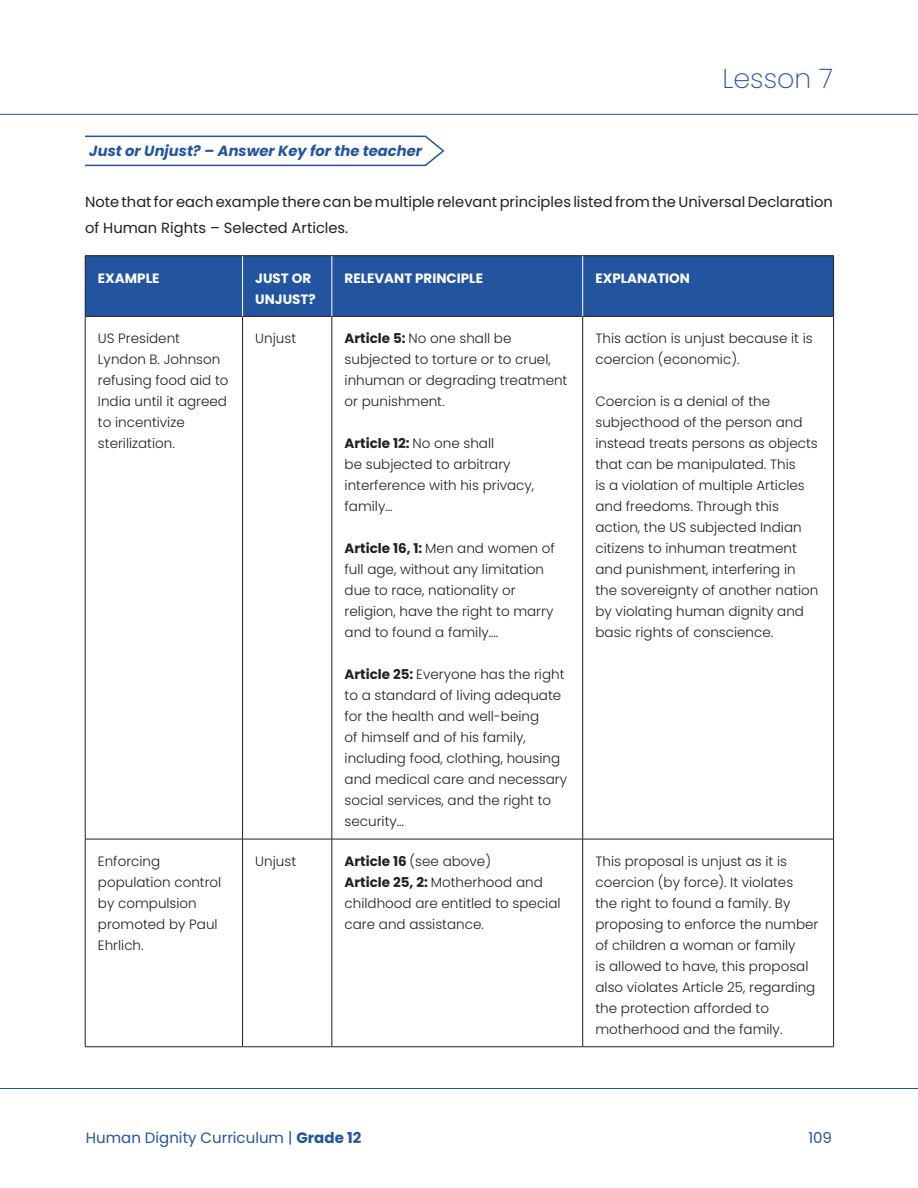
<style>
.page{position:relative;width:918px;height:1188px;background:#fff}
.page>*{position:absolute;margin:0;border:0;box-sizing:border-box;transform-origin:0 0}
.t1{font:200 27px "Poppins";color:#23549f}
.t2{font:15px "Poppins";color:#23549f}
.body{font:14.7px/25.5px "Poppins";color:#231f20}
.Answer_keys{font:italic 700 14.7px "Poppins";color:#23549f}
.t3{font:300 13.5px/21px "Poppins";color:#231f20}
.t4{font:700 13.5px/21px "Poppins";color:#fff}
.s1{font-weight:700}
</style>
<div class="page">
<hr style="left:0;top:114px;width:918px;height:1px;background:#23549f">
<hr style="left:0;top:1088px;width:918px;height:1px;background:#23549f">
<svg style="left:85px;top:135px;width:360px;height:32px"></svg>
<div style="left:86px;top:256px;width:747px;height:60px;background:#23549f"></div>
<hr style="left:85px;top:255px;width:158px;height:1px;background:#231f20">
<hr style="left:85px;top:256px;width:1px;height:60px;background:#231f20">
<hr style="left:243px;top:255px;width:89px;height:1px;background:#231f20">
<hr style="left:332px;top:255px;width:251px;height:1px;background:#231f20">
<hr style="left:583px;top:255px;width:251px;height:1px;background:#231f20">
<hr style="left:833px;top:256px;width:1px;height:60px;background:#231f20">
<hr style="left:85px;top:316px;width:158px;height:1px;background:#231f20">
<hr style="left:85px;top:317px;width:1px;height:522px;background:#231f20">
<hr style="left:243px;top:316px;width:89px;height:1px;background:#231f20">
<hr style="left:242px;top:317px;width:1px;height:522px;background:#231f20">
<hr style="left:332px;top:316px;width:251px;height:1px;background:#231f20">
<hr style="left:332px;top:317px;width:1px;height:522px;background:#231f20">
<hr style="left:583px;top:316px;width:251px;height:1px;background:#231f20">
<hr style="left:582px;top:317px;width:1px;height:522px;background:#231f20">
<hr style="left:833px;top:317px;width:1px;height:522px;background:#231f20">
<hr style="left:85px;top:839px;width:158px;height:1px;background:#231f20">
<hr style="left:85px;top:839px;width:1px;height:208px;background:#231f20">
<hr style="left:243px;top:839px;width:89px;height:1px;background:#231f20">
<hr style="left:242px;top:839px;width:1px;height:208px;background:#231f20">
<hr style="left:332px;top:839px;width:251px;height:1px;background:#231f20">
<hr style="left:332px;top:839px;width:1px;height:208px;background:#231f20">
<hr style="left:583px;top:839px;width:251px;height:1px;background:#231f20">
<hr style="left:582px;top:839px;width:1px;height:208px;background:#231f20">
<hr style="left:833px;top:839px;width:1px;height:208px;background:#231f20">
<hr style="left:85px;top:1047px;width:158px;height:1px;background:#231f20">
<hr style="left:243px;top:1047px;width:89px;height:1px;background:#231f20">
<hr style="left:332px;top:1047px;width:251px;height:1px;background:#231f20">
<hr style="left:583px;top:1047px;width:251px;height:1px;background:#231f20">
<hr style="left:242px;top:256px;width:1px;height:60px;background:#fff">
<hr style="left:332px;top:256px;width:1px;height:60px;background:#fff">
<hr style="left:582px;top:256px;width:1px;height:60px;background:#fff">
<h1 class="t1" style="left:722px;top:63px;width:112px">Lesson 7</h1>
<p class="Answer_keys" style="left:89px;top:142px;width:334px">Just or Unjust? – Answer Key for the teacher</p>
<p class="body" style="left:85px;top:189px;width:749px">Note that for each example there can be multiple relevant principles listed from the Universal Declaration of Human Rights – Selected Articles.</p>
<p class="t4" style="left:98px;top:267px;width:63px">EXAMPLE</p>
<p class="t4" style="left:255px;top:267px;width:62px">JUST OR<br>UNJUST?</p>
<p class="t4" style="left:345px;top:267px;width:140px">RELEVANT PRINCIPLE</p>
<p class="t4" style="left:595px;top:267px;width:96px">EXPLANATION</p>
<p class="t3" style="left:98px;top:328px;width:132px">US President<br>Lyndon B. Johnson refusing food aid to<br>India until it agreed to incentivize sterilization.</p>
<p class="t3" style="left:255px;top:328px;width:42px">Unjust</p>
<p class="t3" style="left:345px;top:328px;width:224px"><span class="s1">Article 5:</span> No one shall be subjected to torture or to cruel, inhuman or degrading treatment or punishment.</p>
<p class="t3" style="left:595px;top:328px;width:219px">This action is unjust because it is coercion (economic).</p>
<p class="t3" style="left:595px;top:391px;width:224px">Coercion is a denial of the subjecthood of the person and instead treats persons as objects that can be manipulated. This<br>is a violation of multiple Articles and freedoms. Through this action, the US subjected Indian citizens to inhuman treatment and punishment, interfering in the sovereignty of another nation by violating human dignity and basic rights of conscience.</p>
<p class="t3" style="left:345px;top:433px;width:191px"><span class="s1">Article 12:</span> No one shall<br>be subjected to arbitrary interference with his privacy, family…</p>
<p class="t3" style="left:345px;top:538px;width:212px"><span class="s1">Article 16, 1:</span> Men and women of full age, without any limitation due to race, nationality or religion, have the right to marry and to found a family….</p>
<p class="t3" style="left:345px;top:664px;width:224px"><span class="s1">Article 25:</span> Everyone has the right to a standard of living adequate for the health and well-being<br>of himself and of his family, including food, clothing, housing and medical care and necessary social services, and the right to security…</p>
<p class="t3" style="left:98px;top:851px;width:125px">Enforcing population control by compulsion promoted by Paul<br>Ehrlich.</p>
<p class="t3" style="left:255px;top:851px;width:42px">Unjust</p>
<p class="t3" style="left:345px;top:851px;width:148px"><span class="s1">Article 16</span> (see above)</p>
<p class="t3" style="left:345px;top:872px;width:217px"><span class="s1">Article 25, 2:</span> Motherhood and childhood are entitled to special care and assistance.</p>
<p class="t3" style="left:595px;top:851px;width:224px">This proposal is unjust as it is coercion (by force). It violates the right to found a family. By proposing to enforce the number of children a woman or family<br>is allowed to have, this proposal also violates Article 25, regarding the protection afforded to motherhood and the family.</p>
<p class="t2" style="left:86px;top:1129px;width:277px">Human Dignity Curriculum | <span class="s1">Grade 12</span></p>
<p class="t2" style="left:808px;top:1129px;width:25px">109</p>
</div>
